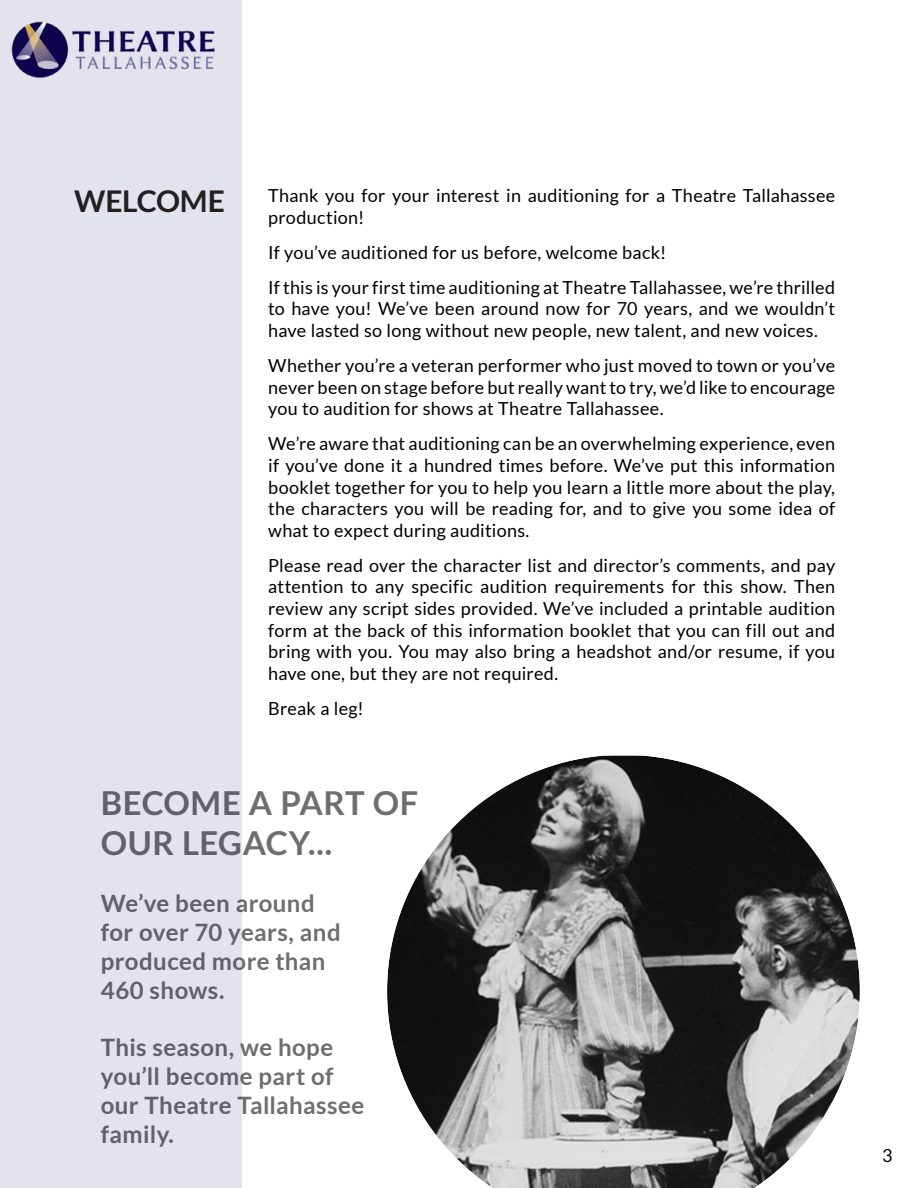
<style>
.page{position:relative;width:918px;height:1188px;background:#fff}
.page>*{position:absolute;margin:0;border:0;box-sizing:border-box;transform-origin:0 0}
.t1{font:700 33px/39.6px "Lato";letter-spacing:.015em;color:#6e6e70}
.t2{font:700 30px "Lato";letter-spacing:-.01em;color:#241f21}
.t3{font:700 24px/28.8px "Lato";letter-spacing:.02em;color:#6e6e70}
.t4{font:18px/21.6px "Lato";letter-spacing:.015em;color:#000}
</style>
<div class="page">
<div style="left:0;top:0;width:241px;height:1188px;background:#e3e3ed"></div>
<img style="left:11px;top:21px;width:204px;height:57px">
<svg style="left:387px;top:755px;width:473px;height:433px"></svg>
<h2 class="t2" style="left:74px;top:184px;width:152px">WELCOME</h2>
<p class="t4" style="left:268px;top:185px;width:569px">Thank you for your interest in auditioning for a Theatre Tallahassee production!</p>
<p class="t4" style="left:268px;top:235px;width:569px;line-height:35.1px">If you’ve auditioned for us before, welcome back!<br>If this is your first time auditioning at Theatre Tallahassee, we’re thrilled</p>
<p class="t4" style="left:268px;top:298px;width:569px">to have you! We’ve been around now for 70 years, and we wouldn’t have lasted so long without new people, new talent, and new voices.</p>
<p class="t4" style="left:268px;top:355px;width:569px;text-align:justify">Whether you’re a veteran performer who just moved to town or you’ve never been on stage before but really want to try, we’d like to encourage you to audition for shows at Theatre Tallahassee.</p>
<p class="t4" style="left:268px;top:433px;width:569px;text-align:justify">We’re aware that auditioning can be an overwhelming experience, even if you’ve done it a hundred times before. We’ve put this information booklet together for you to help you learn a little more about the play, the characters you will be reading for, and to give you some idea of what to expect during auditions.</p>
<p class="t4" style="left:268px;top:554px;width:569px;text-align:justify">Please read over the character list and director’s comments, and pay attention to any specific audition requirements for this show. Then review any script sides provided. We’ve included a printable audition form at the back of this information booklet that you can fill out and bring with you. You may also bring a headshot and/or resume, if you have one, but they are not required.</p>
<p class="t4" style="left:268px;top:698px;width:97px">Break a leg!</p>
<h1 class="t1" style="left:101px;top:783px;width:319px">BECOME A PART OF<br>OUR LEGACY...</h1>
<h3 class="t3" style="left:101px;top:889px;width:241px">We’ve been around for over 70 years, and produced more than<br>460 shows.</h3>
<h3 class="t3" style="left:101px;top:1033px;width:265px">This season, we hope you’ll become part of our Theatre Tallahassee family.</h3>
<p class="t4" style="left:882px;top:1145px;width:12px">3</p>
</div>
